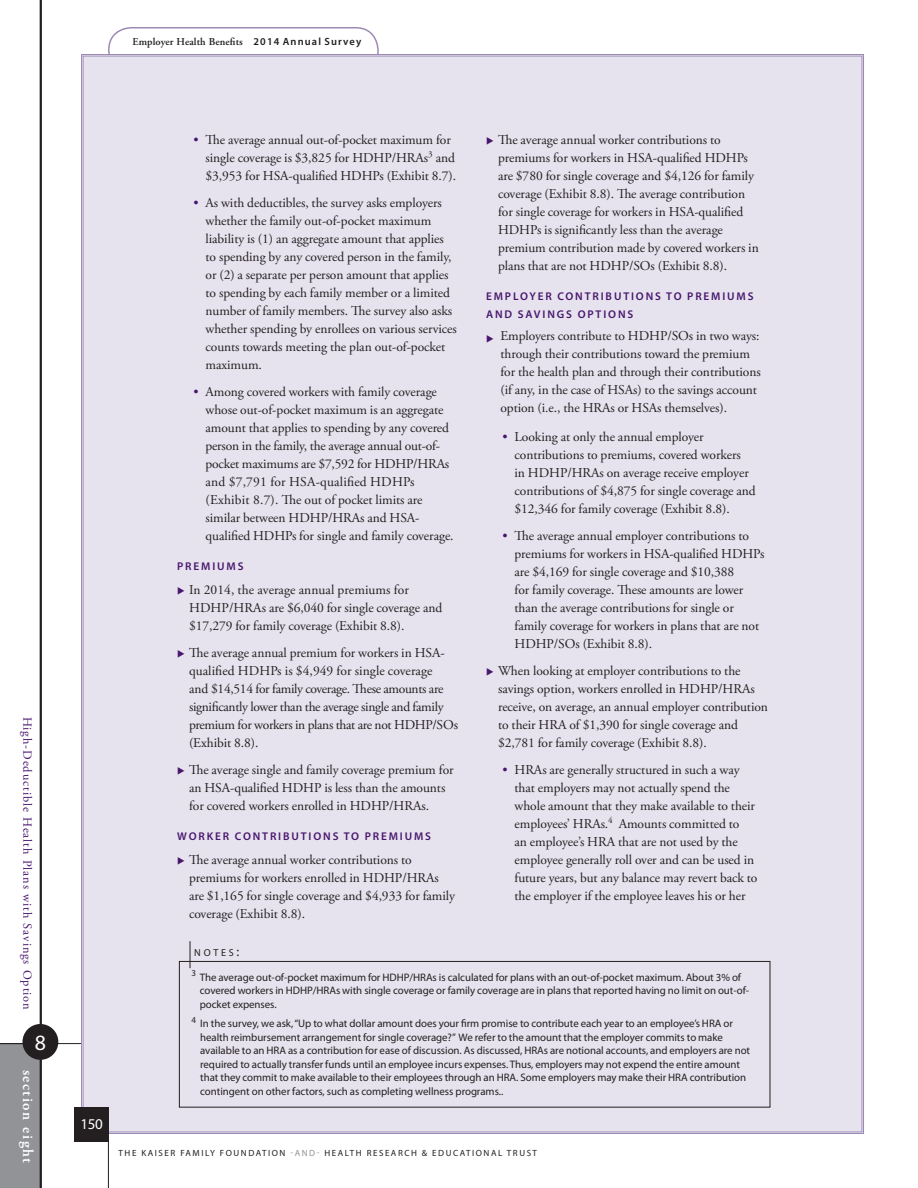
<style>
.page{position:relative;width:918px;height:1188px;background:#fff}
.page>*{position:absolute;margin:0;border:0;box-sizing:border-box;transform-origin:0 0}
.t1{font:21.9px "Myriad Pro";color:#fff}
.t2{font:600 15px "Adobe Garamond Pro";letter-spacing:.1em;color:#fff}
.t3{font:15px "Myriad Pro";color:#fff}
.t4{font:13.5px/18px "Adobe Garamond Pro";letter-spacing:-.005em;color:#231f20}
.t5{font:13.5px/18px "Adobe Garamond Pro";letter-spacing:-.025em;color:#231f20}
.t6{font:12.3px "Adobe Garamond Pro";letter-spacing:.07em;color:#48166d}
.t7{font:600 11.25px/18px "Myriad Pro";letter-spacing:.165em;color:#48166d}
.t8{font:10.8px/13.5px "Myriad Pro";letter-spacing:-.005em;color:#231f20}
.t9{font:600 10.5px "Adobe Garamond Pro";letter-spacing:.01em;color:#231f20}
.t10{font:10.2px "Myriad Pro";color:#231f20}
.t11{font:9px "Myriad Pro";letter-spacing:.17em;color:#231f20}
.s1{font-family:"Myriad Pro"}
.s2{color:#48166d}
.s3{font-size:13.5px}
.s4{color:#919396}
</style>
<div class="page">
<div style="left:0;top:1044px;width:41px;height:144px;background:#919396"></div>
<hr style="left:0;top:1043px;width:95px;height:1px;background:#231f20">
<hr style="left:40px;top:0;width:2px;height:1188px;background:#231f20">
<div style="left:22px;top:1024px;width:36px;height:36px;background:#231f20;border-radius:50%"></div>
<div style="left:108px;top:27px;width:271px;height:47px;border:2px solid #9c8ab4;border-radius:22px"></div>
<div style="left:80px;top:53px;width:784px;height:1081px;background:#e6e3ee"></div>
<div style="left:74px;top:1107px;width:35px;height:34px;background:#231f20"></div>
<hr style="left:108px;top:1107px;width:1px;height:81px;background:#231f20">
<div style="left:179px;top:961px;width:591px;height:146px;border:1px solid #231f20"></div>
<svg style="left:190px;top:941px;width:1px;height:27px"></svg>
<p class="t6" style="left:35px;top:717px;width:295px;rotate:90deg">High-Deductible Health Plans with Savings Option</p>
<h1 class="t1" style="left:35px;top:1029px;width:13px">8</h1>
<p class="t2" style="left:36px;top:1070px;width:95px;rotate:90deg">section eight</p>
<p class="t9" style="left:133px;top:36px;width:230px">Employer Health Benefits <span class="s1">2014 ANNUAL SUR VEY</span></p>
<p class="t3" style="left:80px;top:1115px;width:24px">150</p>
<p class="t4" style="left:206px;top:131px;width:252px;text-indent:-12px"><span class="s2">•</span> The average annual out-of-pocket maximum for single coverage is $3,825 for HDHP/HRAs<sup>3</sup> and $3,953 for HSA-qualified HDHPs (Exhibit 8.7).</p>
<p class="t4" style="left:206px;top:194px;width:253px;text-indent:-12px"><span class="s2">•</span> As with deductibles, the survey asks employers whether the family out-of-pocket maximum liability is (1) an aggregate amount that applies to spending by any covered person in the family, or (2) a separate per person amount that applies to spending by each family member or a limited number of family members. The survey also asks whether spending by enrollees on various services counts towards meeting the plan out-of-pocket maximum.</p>
<p class="t4" style="left:206px;top:383px;width:250px;text-indent:-12px"><span class="s2">•</span> Among covered workers with family coverage whose out-of-pocket maximum is an aggregate amount that applies to spending by any covered person in the family, the average annual out-of&shy;pocket maximums are $7,592 for HDHP/HRAs and $7,791 for HSA-qualified HDHPs (Exhibit 8.7). The out of pocket limits are similar between HDHP/HRAs and HSA&shy;qualified HDHPs for single and family coverage.</p>
<p class="t7" style="left:177px;top:557px;width:67px">PREMIUMS</p>
<p class="t4" style="left:189px;top:581px;width:255px;text-indent:-12px"><span class="s2">◆</span> In 2014, the average annual premiums for<br>HDHP/HRAs are $6,040 for single coverage and $17,279 for family coverage (Exhibit 8.8).</p>
<p class="t5" style="left:189px;top:644px;width:271px;text-indent:-12px"><span class="s2">◆</span> The average annual premium for workers in HSA&shy;qualified HDHPs is $4,949 for single coverage<br>and $14,514 for family coverage. These amounts are significantly lower than the average single and family premium for workers in plans that are not HDHP/SOs (Exhibit 8.8).</p>
<p class="t4" style="left:189px;top:761px;width:266px;text-indent:-12px"><span class="s2">◆</span> The average single and family coverage premium for an HSA-qualified HDHP is less than the amounts for covered workers enrolled in HDHP/HRAs.</p>
<p class="t7" style="left:177px;top:827px;width:254px">WORKER CONTRIBUTIONS TO PREMIUMS</p>
<p class="t4" style="left:189px;top:851px;width:268px;text-indent:-12px"><span class="s2">◆</span> The average annual worker contributions to premiums for workers enrolled in HDHP/HRAs are $1,165 for single coverage and $4,933 for family coverage (Exhibit 8.8).</p>
<p class="t10" style="left:194px;top:946px;width:46px">NOTES<span class="s3">:</span></p>
<p class="t4" style="left:498px;top:131px;width:262px;text-indent:-12px"><span class="s2">◆</span> The average annual worker contributions to premiums for workers in HSA-qualified HDHPs are $780 for single coverage and $4,126 for family coverage (Exhibit 8.8). The average contribution for single coverage for workers in HSA-qualified HDHPs is significantly less than the average premium contribution made by covered workers in plans that are not HDHP/SOs (Exhibit 8.8).</p>
<p class="t7" style="left:486px;top:287px;width:268px">EMPLOYER CONTRIBUTIONS TO PREMIUMS<br>AND SAVINGS OP TIONS</p>
<p class="t4" style="left:500px;top:328px;width:262px;text-indent:-14px"><span class="s2">◆</span> Employers contribute to HDHP/SOs in two ways: through their contributions toward the premium for the health plan and through their contributions (if any, in the case of HSAs) to the savings account option (i.e., the HRAs or HSAs themselves).</p>
<p class="t4" style="left:515px;top:428px;width:243px;text-indent:-12px"><span class="s2">•</span> Looking at only the annual employer contributions to premiums, covered workers<br>in HDHP/HRAs on average receive employer contributions of $4,875 for single coverage and $12,346 for family coverage (Exhibit 8.8).</p>
<p class="t4" style="left:515px;top:527px;width:251px;text-indent:-12px"><span class="s2">•</span> The average annual employer contributions to premiums for workers in HSA-qualified HDHPs are $4,169 for single coverage and $10,388<br>for family coverage. These amounts are lower than the average contributions for single or family coverage for workers in plans that are not HDHP/SOs (Exhibit 8.8).</p>
<p class="t4" style="left:498px;top:662px;width:271px;text-indent:-12px"><span class="s2">◆</span> When looking at employer contributions to the savings option, workers enrolled in HDHP/HRAs receive, on average, an annual employer contribution to their HRA of $1,390 for single coverage and $2,781 for family coverage (Exhibit 8.8).</p>
<p class="t4" style="left:515px;top:761px;width:244px;text-indent:-12px"><span class="s2">•</span> HRAs are generally structured in such a way that employers may not actually spend the whole amount that they make available to their employees’ HRAs.<sup>4</sup> Amounts committed to<br>an employee’s HRA that are not used by the employee generally roll over and can be used in future years, but any balance may revert back to the employer if the employee leaves his or her</p>
<p class="t8" style="left:192px;top:970px;width:199px"><sup>3</sup> The average out-of-pocket maximum for HDH</p>
<p class="t8" style="left:404px;top:970px;width:339px">P/HRAs is calculated for plans with an out-of-pocket maximum. About 3% of</p>
<p class="t8" style="left:200px;top:984px;width:94px">covered workers in HDH</p>
<p class="t8" style="left:307px;top:984px;width:444px">P/HRAs with single coverage or family coverage are in plans that reported having no limit on out-of-</p>
<p class="t8" style="left:192px;top:994px;width:543px;line-height:19.5px;text-indent:8px">pocket expenses.<br><sup>4</sup> I n the survey, we ask, “Up to what dollar amount does your firm promise to contribute each year to an employee’s HRA or</p>
<p class="t8" style="left:200px;top:1030px;width:552px">health reimbursement arrangement for single coverage?” We refer to the amount that the employer commits to make available to an HRA as a contribution for ease of discussion. As discussed, HRAs are notional accounts, and employers are not required to actually transfer funds until an employee incurs expenses. Thus, employers may not expend the entire amount that they commit to make available to their employees through an HRA. Some employers may make their HRA contribution contingent on other factors, such as completing wellness programs..</p>
<p class="t11" style="left:119px;top:1147px;width:415px">The Ka iser Fa mily Foundat ion <span class="s4">-a nd-</span> H ea lt h Resea rch &amp; E ducat iona l Trust</p>
</div>
